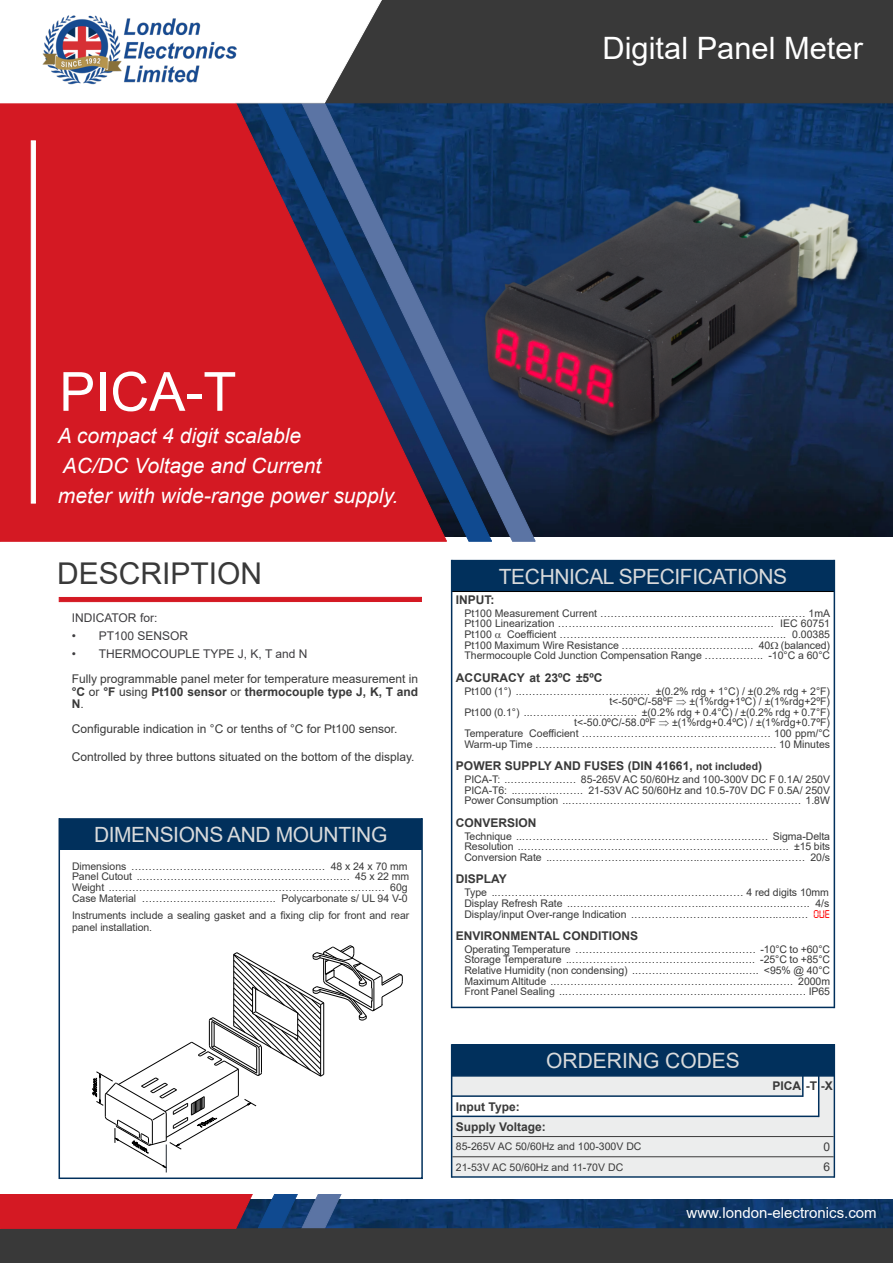
<style>
.page{position:relative;width:893px;height:1263px;background:#fff}
.page>*{position:absolute;margin:0;border:0;box-sizing:border-box;transform-origin:0 0}
.t1{font:54px "Arial";color:#fff}
.t2{font:30.9px "Arial";color:#fff}
.t3{font:30px "Arial";color:#393939}
.t4{font:italic 21px/30px "Arial";color:#fff}
.t5{font:21px "Arial";letter-spacing:-.02em;color:#d9dadb}
.t6{font:21px "Arial";color:#d9dadb}
.t7{font:15px "Arial";color:#fff}
.t8{font:12px/12.5px "Arial";color:#393939;text-align:justify}
.t9{font:700 12px/20.2px "Arial";color:#393939}
.t10{font:12px "Arial";color:#3e3d40}
.t11{font:10.5px/10.6px "Arial";letter-spacing:-.005em;color:#393939;text-align:justify}
.s1{font-weight:700}
.s2{font-size:10.5px}
.s3{font-family:"Digital 7";font-size:12px;color:#f00}
</style>
<div class="page">
<div style="left:59px;top:819px;width:363px;height:31px;background:#01305c"></div>
<hr style="left:59px;top:818px;width:1px;height:361px;background:#01305c">
<hr style="left:421px;top:818px;width:2px;height:361px;background:#01305c">
<hr style="left:59px;top:818px;width:363px;height:2px;background:#01305c">
<hr style="left:59px;top:1177px;width:363px;height:2px;background:#01305c">
<svg style="left:92px;top:945px;width:311px;height:227px"></svg>
<hr style="left:323px;top:1003px;width:1px;height:71px;background:#000">
<img style="left:536px;top:103px;width:357px;height:434px">
<svg style="left:447px;top:103px;width:89px;height:439px;background:#1e4070"></svg>
<svg style="left:0;top:103px;width:447px;height:439px;background:#a82236"></svg>
<svg style="left:31px;top:141px;width:5px;height:362px"></svg>
<div style="left:382px;top:0;width:511px;height:103px;background:#393939"></div>
<svg style="left:236px;top:0;width:146px;height:103px"></svg>
<img style="left:535px;top:1199px;width:358px;height:29px">
<div style="left:0;top:1228px;width:893px;height:35px;background:#393939"></div>
<svg style="left:0;top:1194px;width:535px;height:35px;background:#7b3956"></svg>
<div style="left:59px;top:597px;width:363px;height:5px;background:#d41923"></div>
<div style="left:452px;top:561px;width:382px;height:30px;background:#01305c"></div>
<hr style="left:451px;top:560px;width:1px;height:448px;background:#01305c">
<hr style="left:834px;top:560px;width:1px;height:448px;background:#01305c">
<hr style="left:452px;top:591px;width:382px;height:1px;background:#000">
<hr style="left:452px;top:560px;width:382px;height:1px;background:#01305c">
<hr style="left:452px;top:1007px;width:382px;height:1px;background:#01305c">
<div style="left:452px;top:1045px;width:382px;height:31px;background:#01305c"></div>
<svg style="left:452px;top:1077px;width:382px;height:99px"></svg>
<hr style="left:451px;top:1044px;width:1px;height:134px;background:#01305c">
<hr style="left:802px;top:1076px;width:2px;height:21px;background:#01305c">
<hr style="left:818px;top:1076px;width:1px;height:41px;background:#01305c">
<hr style="left:834px;top:1044px;width:1px;height:134px;background:#01305c">
<hr style="left:452px;top:1136px;width:382px;height:1px;background:#393939">
<hr style="left:452px;top:1156px;width:382px;height:1px;background:#393939">
<hr style="left:452px;top:1095px;width:351px;height:2px;background:#01305c">
<hr style="left:452px;top:1115px;width:367px;height:2px;background:#01305c">
<hr style="left:452px;top:1044px;width:382px;height:1px;background:#01305c">
<hr style="left:452px;top:1075px;width:382px;height:2px;background:#01305c">
<hr style="left:452px;top:1176px;width:382px;height:2px;background:#01305c">
<img style="left:478px;top:124px;width:389px;height:389px">
<img style="left:42px;top:6px;width:205px;height:91px">
<h2 class="t2" style="left:611px;top:37px;width:226px">Signal Condition</h2>
<h2 class="t2" style="left:602px;top:37px;width:262px">Digital Panel Meter</h2>
<h1 class="t1" style="left:59px;top:371px;width:179px">PICA-T</h1>
<h3 class="t4" style="left:58px;top:422px;width:342px">A compact 4 digit scalable<br>AC/DC Voltage and Current<br>meter with wide-range power supply.</h3>
<h3 class="t3" style="left:57px;top:562px;width:207px">DESCRIPTION</h3>
<p class="t10" style="left:72px;top:614px;width:87px">INDICATOR for:</p>
<p class="t10" style="left:72px;top:632px;width:118px">• PT100 SENSOR</p>
<p class="t10" style="left:72px;top:650px;width:237px">• THERMOCOUPLE TYPE J, K, T and N</p>
<p class="t8" style="left:72px;top:674px;width:348px">Fully programmable panel meter for temperature measurement in <span class="s1">°C</span> or <span class="s1">°F</span> using <span class="s1">Pt100 sensor</span> or <span class="s1">thermocouple type J, K, T and N</span>.</p>
<p class="t8" style="left:72px;top:723px;width:327px">Configurable indication in °C or tenths of °C for Pt100 sensor.</p>
<p class="t8" style="left:72px;top:751px;width:344px">Controlled by three buttons situated on the bottom of the display.</p>
<h3 class="t5" style="left:94px;top:827px;width:295px">DIMENSIONS AND MOUNTING</h3>
<p class="t11" style="left:72px;top:862px;width:339px;text-align:left">Dimensions ……………………………….………………. 48 x 24 x 70 mm Panel Cutout ..…………………………….………………….…. 45 x 22 mm Weight ..……………………………………………….……………….…. 60g Case Material ……………………….….……. Polycarbonate s/ UL 94 V-0</p>
<p class="t11" style="left:72px;top:911px;width:339px;line-height:11.6px">Instruments include a sealing gasket and a fixing clip for front and rear panel installation.</p>
<h3 class="t5" style="left:499px;top:568px;width:290px">TECHNICAL SPECIFICATIONS</h3>
<p class="t9" style="left:456px;top:591px;width:40px">INPUT:</p>
<p class="t11" style="left:464px;top:609px;width:367px">Pt100 Measurement Current …………………………………………..……… 1mA Pt100 Linearization ………………………………………………….…. IEC 60751<br>Pt100</p>
<p class="t11" style="left:464px;top:630px;width:367px;text-indent:43px">Coefficient ……………………………………………………….. 0.00385<br>Pt100 Maximum Wire Resistance ……………………………….. 40 (balanced)<br>Thermocouple Cold Junction Compensation Range …………….. -10°C a 60°C</p>
<p class="t9" style="left:456px;top:668px;width:148px">ACCURACY at 23ºC ±5ºC</p>
<p class="t11" style="left:609px;top:686px;width:222px;text-indent:-145px">Pt100 (1°) ..………………………………. ±(0.2% rdg + 1°C) / ±(0.2% rdg + 2°F) t&lt;-50ºC/-58ºF</p>
<p class="t11" style="left:689px;top:697px;width:142px">±(1%rdg+1ºC) / ±(1%rdg+2ºF)</p>
<p class="t11" style="left:464px;top:708px;width:367px">Pt100 (0.1°) ..…………………………. ±(0.2% rdg + 0.4°C) / ±(0.2% rdg + 0.7°F)</p>
<p class="t11" style="left:574px;top:718px;width:83px">t&lt;-50.0ºC/-58.0ºF</p>
<p class="t11" style="left:464px;top:718px;width:367px;text-indent:208px">±(1%rdg+0.4ºC) / ±(1%rdg+0.7ºF)<br>Temperature Coefficient ……………………………………………… 100 ppm/°C Warm-up Time …………………………………………………………… 10 Minutes</p>
<p class="t9" style="left:456px;top:757px;width:308px">POWER SUPPLY AND FUSES (DIN 41661, <span class="s2">not included</span>)</p>
<p class="t11" style="left:464px;top:775px;width:367px">PICA-T: ..………………. 85-265V AC 50/60Hz and 100-300V DC F 0.1A/ 250V PICA-T6: ..………………. 21-53V AC 50/60Hz and 10.5-70V DC F 0.5A/ 250V Power Consumption ..…………………………………………………………. 1.8W</p>
<p class="t9" style="left:456px;top:813px;width:82px">CONVERSION</p>
<p class="t11" style="left:464px;top:831px;width:367px">Technique ..……………………………………………………….……. Sigma-Delta Resolution ..………………………………..……………………………..…. ±15 bits Conversion Rate ..………………………..…………..……………….…..……. 20/s</p>
<p class="t9" style="left:456px;top:870px;width:52px">DISPLAY</p>
<p class="t11" style="left:464px;top:888px;width:367px">Type ..………………………………..…………………………… 4 red digits 10mm Display Refresh Rate ..………………………………..……………….…..……. 4/s Display/input Over-range Indication .……………………………….…..…..…. <span class="s3">OUE</span></p>
<p class="t9" style="left:456px;top:926px;width:184px">ENVIRONMENTAL CONDITIONS</p>
<p class="t11" style="left:464px;top:945px;width:367px">Operating Temperature ……………………………………………. -10°C to +60°C Storage Temperature ..………………………………………….…. -25°C to +85°C Relative Humidity (non condensing) ..………………………….…. &lt;95% @ 40°C Maximum Altitude ..………..…………………………………….……..……. 2000m Front Panel Sealing ..…………………………………..…..…………………… IP65</p>
<h3 class="t6" style="left:546px;top:1053px;width:195px">ORDERING CODES</h3>
<p class="t9" style="left:773px;top:1077px;width:62px">PICA -T -X</p>
<p class="t9" style="left:456px;top:1097px;width:91px">Input Type:<br>Supply Voltage:</p>
<p class="t11" style="left:456px;top:1142px;width:187px">85-265V AC 50/60Hz and 100-300V DC</p>
<p class="t8" style="left:823px;top:1141px;width:8px">0</p>
<p class="t11" style="left:456px;top:1162px;width:169px">21-53V AC 50/60Hz and 11-70V DC</p>
<p class="t8" style="left:823px;top:1162px;width:8px">6</p>
<h3 class="t7" style="left:687px;top:1207px;width:192px">www.london-electronics.com</h3>
</div>
